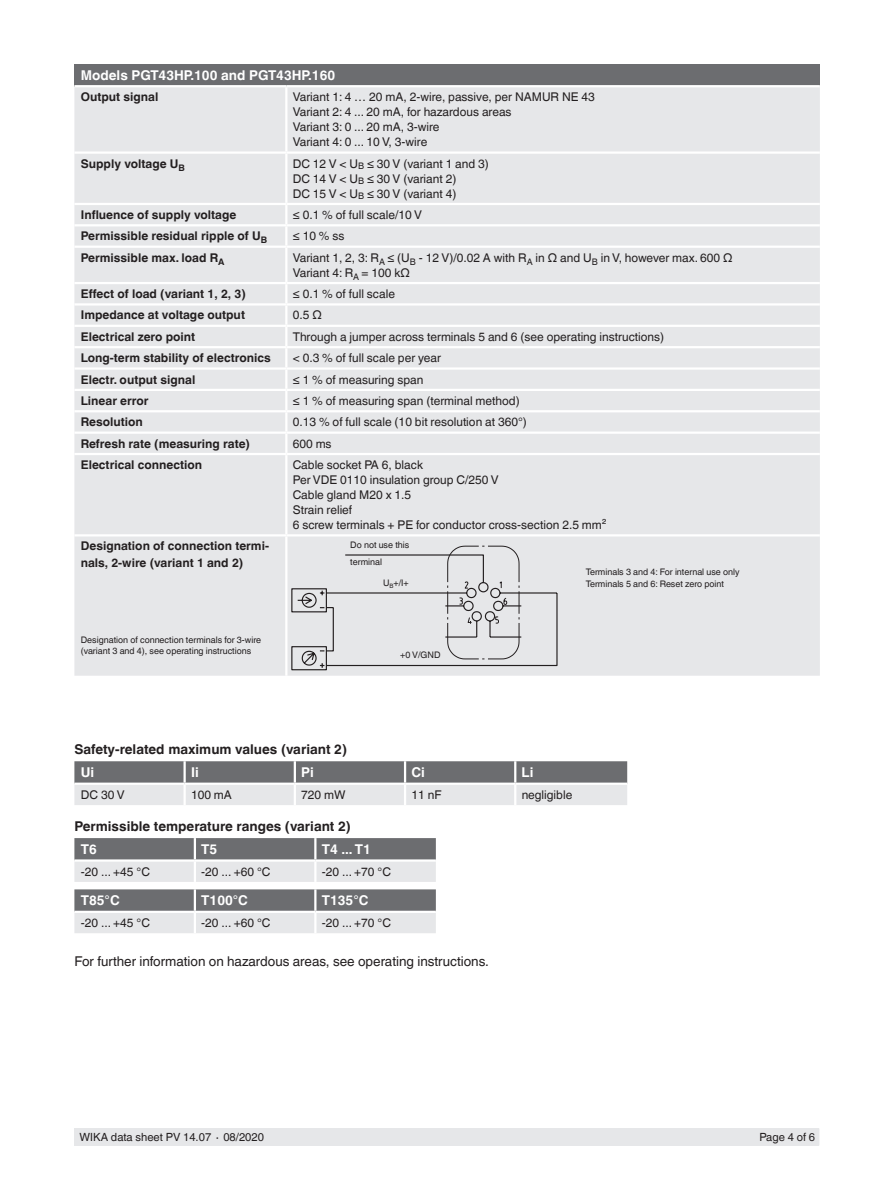
<style>
.page{position:relative;width:893px;height:1188px;background:#fff}
.page>*{position:absolute;margin:0;border:0;box-sizing:border-box;transform-origin:0 0}
.t1{font:700 13.5px "Helvetica World";color:#231f20}
.t2{font:700 13.5px "Helvetica World";color:#fff}
.t3{font:13.5px "Helvetica World";color:#231f20}
.t4{font:12px/15px "Helvetica World";color:#231f20}
.t5{font:700 12px/16.5px "Helvetica World";color:#231f20}
.t6{font:11.25px "Helvetica World";color:#231f20}
.t7{font:9px/10.5px "Helvetica World";color:#231f20}
</style>
<div class="page">
<div style="left:75px;top:1128px;width:744px;height:17px;background:#e6e7e9"></div>
<div style="left:74px;top:64px;width:746px;height:22px;background:#6c6d70"></div>
<div style="left:74px;top:87px;width:746px;height:589px;background:#e6e7e9"></div>
<hr style="left:74px;top:85px;width:212px;height:2px;background:#fff">
<hr style="left:286px;top:85px;width:534px;height:2px;background:#fff">
<hr style="left:285px;top:87px;width:2px;height:64px;background:#fff">
<hr style="left:285px;top:154px;width:2px;height:49px;background:#fff">
<hr style="left:74px;top:203px;width:212px;height:2px;background:#fff">
<hr style="left:286px;top:203px;width:534px;height:2px;background:#fff">
<svg style="left:285px;top:205px;width:2px;height:19px"></svg>
<hr style="left:74px;top:224px;width:212px;height:2px;background:#fff">
<hr style="left:286px;top:224px;width:534px;height:2px;background:#fff">
<hr style="left:285px;top:226px;width:2px;height:20px;background:#fff">
<hr style="left:74px;top:303px;width:212px;height:3px;background:#fff">
<hr style="left:286px;top:303px;width:534px;height:3px;background:#fff">
<hr style="left:74px;top:325px;width:212px;height:2px;background:#fff">
<hr style="left:286px;top:325px;width:534px;height:2px;background:#fff">
<hr style="left:74px;top:346px;width:212px;height:2px;background:#fff">
<hr style="left:286px;top:346px;width:534px;height:2px;background:#fff">
<hr style="left:74px;top:367px;width:212px;height:3px;background:#fff">
<hr style="left:286px;top:367px;width:534px;height:3px;background:#fff">
<hr style="left:74px;top:389px;width:212px;height:2px;background:#fff">
<hr style="left:286px;top:389px;width:534px;height:2px;background:#fff">
<svg style="left:285px;top:284px;width:2px;height:126px"></svg>
<hr style="left:74px;top:410px;width:212px;height:2px;background:#fff">
<hr style="left:286px;top:410px;width:534px;height:2px;background:#fff">
<hr style="left:285px;top:412px;width:2px;height:20px;background:#fff">
<hr style="left:74px;top:432px;width:212px;height:2px;background:#fff">
<hr style="left:286px;top:432px;width:534px;height:2px;background:#fff">
<svg style="left:285px;top:434px;width:2px;height:19px"></svg>
<hr style="left:74px;top:453px;width:212px;height:2px;background:#fff">
<hr style="left:286px;top:453px;width:534px;height:2px;background:#fff">
<hr style="left:285px;top:455px;width:2px;height:79px;background:#fff">
<hr style="left:74px;top:534px;width:212px;height:3px;background:#fff">
<hr style="left:286px;top:534px;width:534px;height:3px;background:#fff">
<hr style="left:285px;top:537px;width:2px;height:139px;background:#fff">
<hr style="left:74px;top:151px;width:212px;height:3px;background:#fff">
<hr style="left:74px;top:246px;width:212px;height:2px;background:#fff">
<hr style="left:74px;top:282px;width:212px;height:2px;background:#fff">
<hr style="left:286px;top:151px;width:534px;height:3px;background:#fff">
<hr style="left:286px;top:246px;width:534px;height:2px;background:#fff">
<hr style="left:285px;top:248px;width:2px;height:34px;background:#fff">
<hr style="left:286px;top:282px;width:534px;height:2px;background:#fff">
<svg style="left:291px;top:546px;width:267px;height:124px;background:#dadadc"></svg>
<svg style="left:74px;top:761px;width:553px;height:44px;background:#a8a9ac"></svg>
<hr style="left:183px;top:761px;width:3px;height:22px;background:#fff">
<hr style="left:294px;top:761px;width:2px;height:22px;background:#fff">
<hr style="left:404px;top:761px;width:2px;height:22px;background:#fff">
<hr style="left:514px;top:761px;width:2px;height:22px;background:#fff">
<hr style="left:183px;top:785px;width:3px;height:20px;background:#fff">
<hr style="left:294px;top:785px;width:2px;height:20px;background:#fff">
<hr style="left:404px;top:785px;width:2px;height:20px;background:#fff">
<hr style="left:514px;top:785px;width:2px;height:20px;background:#fff">
<hr style="left:74px;top:783px;width:111px;height:2px;background:#fff">
<hr style="left:185px;top:783px;width:110px;height:2px;background:#fff">
<hr style="left:295px;top:783px;width:110px;height:2px;background:#fff">
<hr style="left:405px;top:783px;width:110px;height:2px;background:#fff">
<hr style="left:515px;top:783px;width:112px;height:2px;background:#fff">
<svg style="left:74px;top:838px;width:362px;height:44px;background:#a8a9ab"></svg>
<hr style="left:194px;top:838px;width:2px;height:21px;background:#fff">
<hr style="left:314px;top:838px;width:2px;height:21px;background:#fff">
<hr style="left:194px;top:862px;width:2px;height:20px;background:#fff">
<hr style="left:314px;top:862px;width:2px;height:20px;background:#fff">
<hr style="left:74px;top:859px;width:121px;height:3px;background:#fff">
<hr style="left:195px;top:859px;width:120px;height:3px;background:#fff">
<hr style="left:315px;top:859px;width:121px;height:3px;background:#fff">
<svg style="left:74px;top:889px;width:362px;height:44px;background:#a8a9ac"></svg>
<hr style="left:194px;top:889px;width:2px;height:22px;background:#fff">
<hr style="left:314px;top:889px;width:2px;height:22px;background:#fff">
<hr style="left:74px;top:911px;width:121px;height:2px;background:#fff">
<hr style="left:195px;top:911px;width:120px;height:2px;background:#fff">
<hr style="left:194px;top:913px;width:2px;height:20px;background:#fff">
<hr style="left:314px;top:913px;width:2px;height:20px;background:#fff">
<hr style="left:315px;top:911px;width:121px;height:2px;background:#fff">
<p class="t2" style="left:81px;top:67px;width:256px">Models PGT43HP.100 and PGT43HP.160</p>
<p class="t5" style="left:81px;top:89px;width:79px">Output signal</p>
<p class="t4" style="left:293px;top:90px;width:304px">Variant 1: 4 … 20 mA, 2-wire, passive, per NAMUR NE 43<br>Variant 2: 4 ... 20 mA, for hazardous areas<br>Variant 3: 0 ... 20 mA, 3-wire<br>Variant 4: 0 ... 10 V, 3-wire</p>
<p class="t5" style="left:81px;top:155px;width:106px">Supply voltage U<sub>B</sub></p>
<p class="t4" style="left:293px;top:156px;width:198px">DC 12 V &lt; U<sub>B</sub> ≤ 30 V (variant 1 and 3)<br>DC 14 V &lt; U<sub>B</sub> ≤ 30 V (variant 2)<br>DC 15 V &lt; U<sub>B</sub> ≤ 30 V (variant 4)</p>
<p class="t5" style="left:81px;top:207px;width:157px">Influence of supply voltage</p>
<p class="t4" style="left:293px;top:207px;width:131px">≤ 0.1 % of full scale/10 V</p>
<p class="t5" style="left:81px;top:228px;width:188px">Permissible residual ripple of U<sub>B</sub></p>
<p class="t4" style="left:293px;top:229px;width:53px">≤ 10 % ss</p>
<p class="t5" style="left:81px;top:249px;width:145px">Permissible max. load R<sub>A</sub></p>
<p class="t4" style="left:293px;top:250px;width:441px">Variant 1, 2, 3: R<sub>A</sub> ≤ (U<sub>B</sub> - 12 V)/0.02 A with R<sub>A</sub> in Ω and U<sub>B</sub> in V, however max. 600 Ω<br>Variant 4: R<sub>A</sub> = 100 kΩ</p>
<p class="t5" style="left:81px;top:286px;width:167px">Effect of load (variant 1, 2, 3)</p>
<p class="t4" style="left:293px;top:286px;width:104px">≤ 0.1 % of full scale</p>
<p class="t5" style="left:81px;top:307px;width:166px">Impedance at voltage output</p>
<p class="t4" style="left:293px;top:308px;width:31px">0.5 Ω</p>
<p class="t5" style="left:81px;top:328px;width:116px">Electrical zero point</p>
<p class="t4" style="left:293px;top:329px;width:373px">Through a jumper across terminals 5 and 6 (see operating instructions)</p>
<p class="t5" style="left:81px;top:350px;width:191px">Long-term stability of electronics</p>
<p class="t4" style="left:293px;top:351px;width:150px">&lt; 0.3 % of full scale per year</p>
<p class="t5" style="left:81px;top:371px;width:116px">Electr. output signal</p>
<p class="t4" style="left:293px;top:372px;width:132px">≤ 1 % of measuring span</p>
<p class="t5" style="left:81px;top:393px;width:69px">Linear error</p>
<p class="t4" style="left:293px;top:393px;width:228px">≤ 1 % of measuring span (terminal method)</p>
<p class="t5" style="left:81px;top:414px;width:63px">Resolution</p>
<p class="t4" style="left:293px;top:415px;width:236px">0.13 % of full scale (10 bit resolution at 360°)</p>
<p class="t5" style="left:81px;top:435px;width:171px">Refresh rate (measuring rate)</p>
<p class="t4" style="left:293px;top:436px;width:40px">600 ms</p>
<p class="t5" style="left:81px;top:457px;width:123px">Electrical connection</p>
<p class="t4" style="left:293px;top:457px;width:315px">Cable socket PA 6, black<br>Per VDE 0110 insulation group C/250 V<br>Cable gland M20 x 1.5<br>Strain relief<br>6 screw terminals + PE for conductor cross-section 2.5 mm²</p>
<p class="t5" style="left:81px;top:538px;width:190px">Designation of connection termi&shy;nals, 2-wire (variant 1 and 2)</p>
<p class="t7" style="left:350px;top:537px;width:60px;line-height:16.5px">Do not use this terminal</p>
<p class="t7" style="left:383px;top:578px;width:27px">U<sub>B</sub>+/I+</p>
<p class="t7" style="left:586px;top:566px;width:155px;line-height:12px">Terminals 3 and 4: For internal use only<br>Terminals 5 and 6: Reset zero point</p>
<p class="t7" style="left:81px;top:635px;width:182px">Designation of connection terminals for 3-wire (variant 3 and 4), see operating instructions</p>
<p class="t7" style="left:400px;top:650px;width:42px">+0 V/GND</p>
<p class="t1" style="left:74px;top:741px;width:274px">Safety-related maximum values (variant 2)</p>
<p class="t2" style="left:81px;top:765px;width:15px">Ui</p>
<p class="t2" style="left:191px;top:765px;width:9px">Ii</p>
<p class="t2" style="left:301px;top:765px;width:14px">Pi</p>
<p class="t2" style="left:411px;top:765px;width:15px">Ci</p>
<p class="t2" style="left:522px;top:765px;width:13px">Li</p>
<p class="t4" style="left:81px;top:787px;width:45px">DC 30 V</p>
<p class="t4" style="left:191px;top:787px;width:42px">100 mA</p>
<p class="t4" style="left:301px;top:787px;width:46px">720 mW</p>
<p class="t4" style="left:411px;top:787px;width:32px">11 nF</p>
<p class="t4" style="left:522px;top:787px;width:52px">negligible</p>
<p class="t1" style="left:74px;top:818px;width:278px">Permissible temperature ranges (variant 2)</p>
<p class="t2" style="left:81px;top:842px;width:18px">T6</p>
<p class="t2" style="left:201px;top:842px;width:18px">T5</p>
<p class="t2" style="left:322px;top:842px;width:51px">T4 ... T1</p>
<p class="t4" style="left:81px;top:864px;width:71px">-20 ... +45 °C</p>
<p class="t4" style="left:201px;top:864px;width:71px">-20 ... +60 °C</p>
<p class="t4" style="left:322px;top:864px;width:71px">-20 ... +70 °C</p>
<p class="t2" style="left:81px;top:893px;width:40px">T85°C</p>
<p class="t2" style="left:201px;top:893px;width:48px">T100°C</p>
<p class="t2" style="left:322px;top:893px;width:48px">T135°C</p>
<p class="t4" style="left:81px;top:915px;width:71px">-20 ... +45 °C</p>
<p class="t4" style="left:201px;top:915px;width:71px">-20 ... +60 °C</p>
<p class="t4" style="left:322px;top:915px;width:71px">-20 ... +70 °C</p>
<p class="t3" style="left:74px;top:954px;width:416px">For further information on hazardous areas, see operating instructions.</p>
<p class="t6" style="left:80px;top:1131px;width:186px">WIKA data sheet PV 14.07 ∙ 08/2020</p>
<p class="t6" style="left:759px;top:1131px;width:57px">Page 4 of 6</p>
</div>
